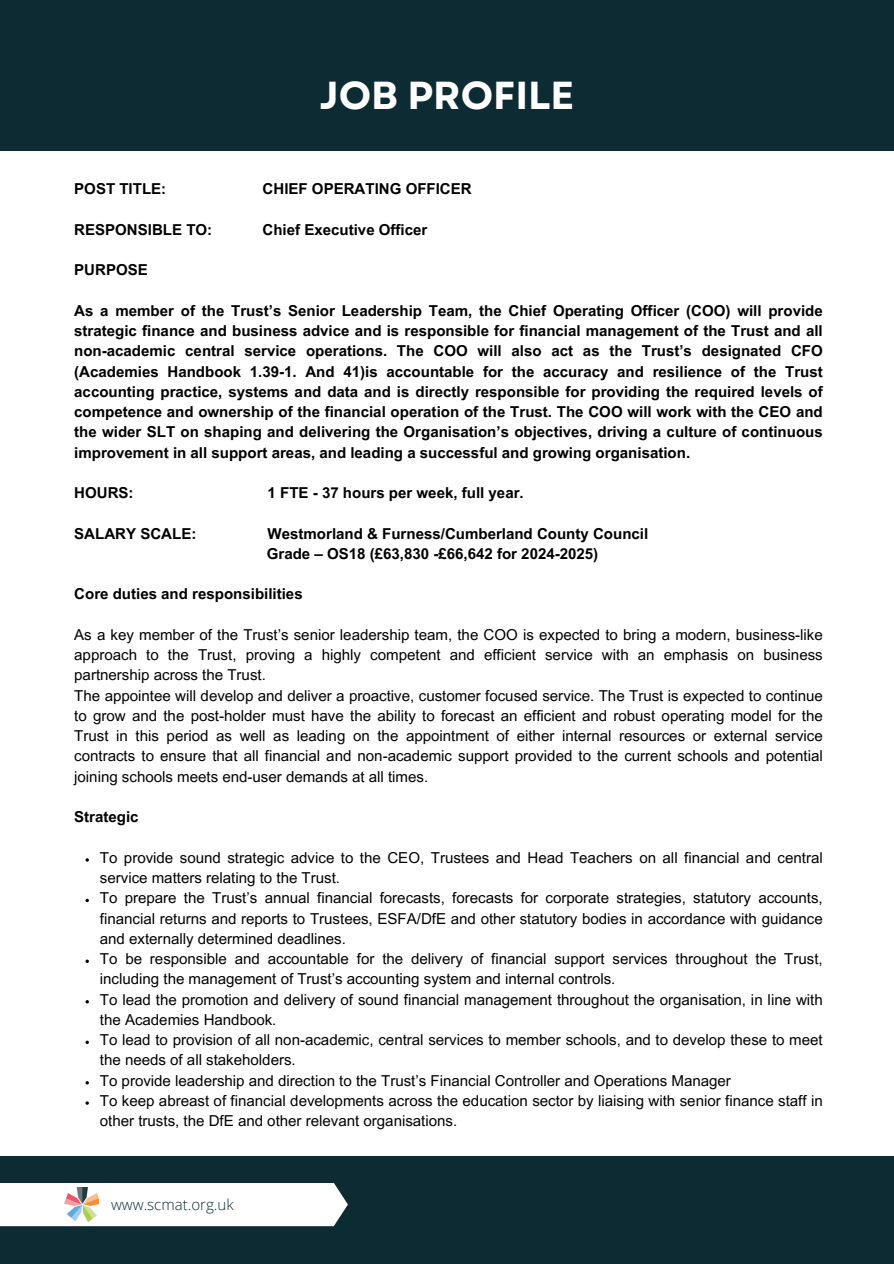
<style>
.page{position:relative;width:894px;height:1264px;background:#fff}
.page>*{position:absolute;margin:0;border:0;box-sizing:border-box;transform-origin:0 0}
.t1{font:700 39px "Garet";color:#fff}
.t2{font:15px/20.2px "Arial MT Pro";color:#000}
.t3{font:700 15px/20.2px "Arial MT Pro";color:#000;text-align:justify}
.t4{font:300 15px "Open Sans";color:#0d2b32}
</style>
<div class="page">
<div style="left:0;top:0;width:893px;height:150px;background:#0d2b32"></div>
<div style="left:0;top:1156px;width:893px;height:107px;background:#0d2b32"></div>
<div style="left:0;top:1183px;width:348px;height:43px;background:#fff"></div>
<svg style="left:85px;top:898px;width:4px;height:4px"></svg>
<svg style="left:85px;top:1000px;width:4px;height:3px"></svg>
<svg style="left:85px;top:1081px;width:4px;height:3px"></svg>
<img style="left:65px;top:1187px;width:34px;height:34px">
<p class="t1" style="left:319px;top:67px;width:256px">JOB PROFILE</p>
<h1 class="t3" style="left:74px;top:181px;width:93px">POST TITLE:</h1>
<h1 class="t3" style="left:262px;top:181px;width:211px">CHIEF OPERATING OFFICER</h1>
<h2 class="t3" style="left:74px;top:221px;width:139px">RESPONSIBLE TO:</h2>
<h2 class="t3" style="left:262px;top:221px;width:166px">Chief Executive Officer</h2>
<h3 class="t3" style="left:74px;top:262px;width:75px">PURPOSE</h3>
<h2 class="t3" style="left:74px;top:302px;width:749px">As a member of the Trust’s Senior Leadership Team, the Chief Operating Officer (COO) will provide strategic finance and business advice and is responsible for financial management of the Trust and all non-academic central service operations. The COO will also act as the Trust’s designated CFO (Academies Handbook 1.39-1. And 41)is accountable for the accuracy and resilience of the Trust accounting practice, systems and data and is directly responsible for providing the required levels of competence and ownership of the financial operation of the Trust. The COO will work with the CEO and the wider SLT on shaping and delivering the Organisation’s objectives, driving a culture of continuous improvement in all support areas, and leading a successful and growing organisation.</h2>
<h3 class="t3" style="left:74px;top:484px;width:61px">HOURS:</h3>
<h3 class="t3" style="left:267px;top:484px;width:257px">1 FTE - 37 hours per week, full year.</h3>
<h3 class="t3" style="left:74px;top:525px;width:124px">SALARY SCALE:</h3>
<h3 class="t3" style="left:267px;top:525px;width:383px">Westmorland &amp; Furness/Cumberland County Council<br>Grade – OS18 (£63,830 -£66,642 for 2024-2025)</h3>
<h3 class="t3" style="left:74px;top:586px;width:230px">Core duties and responsibilities</h3>
<h3 class="t2" style="left:74px;top:626px;width:749px;text-align:justify">As a key member of the Trust’s senior leadership team, the COO is expected to bring a modern, business-like approach to the Trust, proving a highly competent and efficient service with an emphasis on business partnership across the Trust.</h3>
<p class="t2" style="left:74px;top:687px;width:749px;text-align:justify">The appointee will develop and deliver a proactive, customer focused service. The Trust is expected to continue to grow and the post-holder must have the ability to forecast an efficient and robust operating model for the Trust in this period as well as leading on the appointment of either internal resources or external service contracts to ensure that all financial and non-academic support provided to the current schools and potential joining schools meets end-user demands at all times.</p>
<p class="t3" style="left:74px;top:808px;width:66px">Strategic</p>
<h3 class="t2" style="left:100px;top:849px;width:724px">To provide sound strategic advice to the CEO, Trustees and Head Teachers on all financial and central service matters relating to the Trust.</h3>
<p class="t2" style="left:100px;top:889px;width:724px;text-align:justify">To prepare the Trust’s annual financial forecasts, forecasts for corporate strategies, statutory accounts, financial returns and reports to Trustees, ESFA/DfE and other statutory bodies in accordance with guidance and externally determined deadlines.</p>
<p class="t2" style="left:100px;top:950px;width:724px">To be responsible and accountable for the delivery of financial support services throughout the Trust, including the management of Trust’s accounting system and internal controls.</p>
<p class="t2" style="left:100px;top:991px;width:724px">To lead the promotion and delivery of sound financial management throughout the organisation, in line with the Academies Handbook.</p>
<p class="t2" style="left:100px;top:1031px;width:724px">To lead to provision of all non-academic, central services to member schools, and to develop these to meet the needs of all stakeholders.</p>
<p class="t2" style="left:100px;top:1072px;width:632px">To provide leadership and direction to the Trust’s Financial Controller and Operations Manager</p>
<p class="t2" style="left:100px;top:1092px;width:724px">To keep abreast of financial developments across the education sector by liaising with senior finance staff in other trusts, the DfE and other relevant organisations.</p>
<p class="t4" style="left:111px;top:1194px;width:124px">www.scmat.org.uk</p>
</div>
